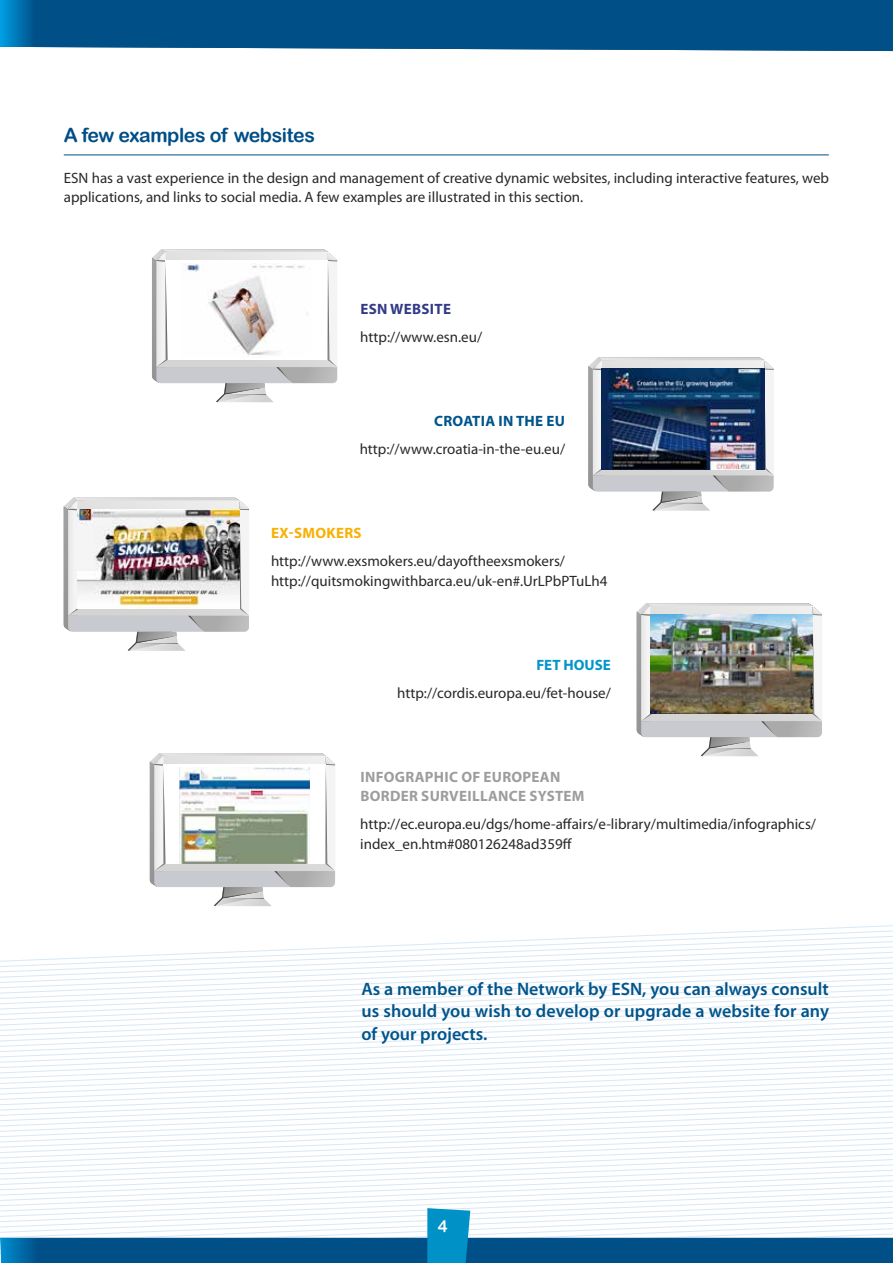
<style>
.page{position:relative;width:893px;height:1263px;background:#fff}
.page>*{position:absolute;margin:0;border:0;box-sizing:border-box;transform-origin:0 0}
.t1{font:19.5px "Arial Rounded MT Bold";letter-spacing:-.02em;color:#004e86}
.t2{font:600 18px/22.5px "Myriad Pro";letter-spacing:.005em;color:#00548b;text-align:justify}
.t3{font:16.5px "Arial Rounded MT Bold";color:#fff}
.t4{font:15px/19.5px "Myriad Pro";color:#282827}
.t5{font:700 15px/19.5px "Myriad Pro";letter-spacing:.02em;color:#9d9d9c}
.t6{font:700 15px "Myriad Pro";letter-spacing:.02em;color:#00548b}
.t7{font:700 15px "Myriad Pro";letter-spacing:.02em;color:#333b87}
.t8{font:700 15px "Myriad Pro";letter-spacing:.02em;color:#f9b004}
.t9{font:700 15px "Myriad Pro";color:#0096ca}
</style>
<div class="page">
<svg style="left:0;top:925px;width:893px;height:338px"></svg>
<svg style="left:0;top:0;width:893px;height:51px;background:#09568d"></svg>
<hr style="left:64px;top:155px;width:765px;height:1px;background:#004e86">
<svg style="left:152px;top:249px;width:185px;height:153px"></svg>
<svg style="left:64px;top:498px;width:185px;height:153px"></svg>
<svg style="left:637px;top:603px;width:185px;height:153px"></svg>
<img style="left:182px;top:264px;width:129px;height:94px">
<img style="left:78px;top:509px;width:161px;height:99px">
<svg style="left:588px;top:358px;width:186px;height:153px"></svg>
<img style="left:602px;top:369px;width:162px;height:100px">
<img style="left:651px;top:614px;width:162px;height:100px">
<svg style="left:150px;top:753px;width:185px;height:153px"></svg>
<img style="left:180px;top:767px;width:130px;height:97px">
<h1 class="t1" style="left:64px;top:123px;width:253px">A few examples of websites</h1>
<p class="t4" style="left:64px;top:168px;width:767px">ESN has a vast experience in the design and management of creative dynamic websites, including interactive features, web applications, and links to social media. A few examples are illustrated in this section.</p>
<p class="t7" style="left:360px;top:301px;width:92px">ESN WEBSITE</p>
<p class="t4" style="left:360px;top:328px;width:123px">http://www.esn.eu/</p>
<p class="t6" style="left:434px;top:413px;width:132px">CROATIA IN THE EU</p>
<p class="t4" style="left:360px;top:440px;width:207px">http://www.croatia-in-the-eu.eu/</p>
<p class="t8" style="left:271px;top:525px;width:92px">EX-SMOKERS</p>
<p class="t4" style="left:271px;top:552px;width:338px">http://www.exsmokers.eu/dayoftheexsmokers/ http://quitsmokingwithbarca.eu/uk-en#.UrLPbPTuLh4</p>
<p class="t9" style="left:536px;top:656px;width:76px">FET HOUSE</p>
<p class="t4" style="left:397px;top:683px;width:215px">http://cordis.europa.eu/fet-house/</p>
<p class="t5" style="left:360px;top:767px;width:226px">INFOGRAPHIC OF EUROPEAN<br>BORDER SURVEILLANCE SYSTEM</p>
<p class="t4" style="left:360px;top:815px;width:457px">http://ec.europa.eu/dgs/home-affairs/e-library/multimedia/infographics/ index_en.htm#080126248ad359ff</p>
<p class="t2" style="left:361px;top:978px;width:469px">As a member of the Network by ESN, you can always consult us should you wish to develop or upgrade a website for any of your projects.</p>
<p class="t3" style="left:438px;top:1217px;width:11px">4</p>
</div>
